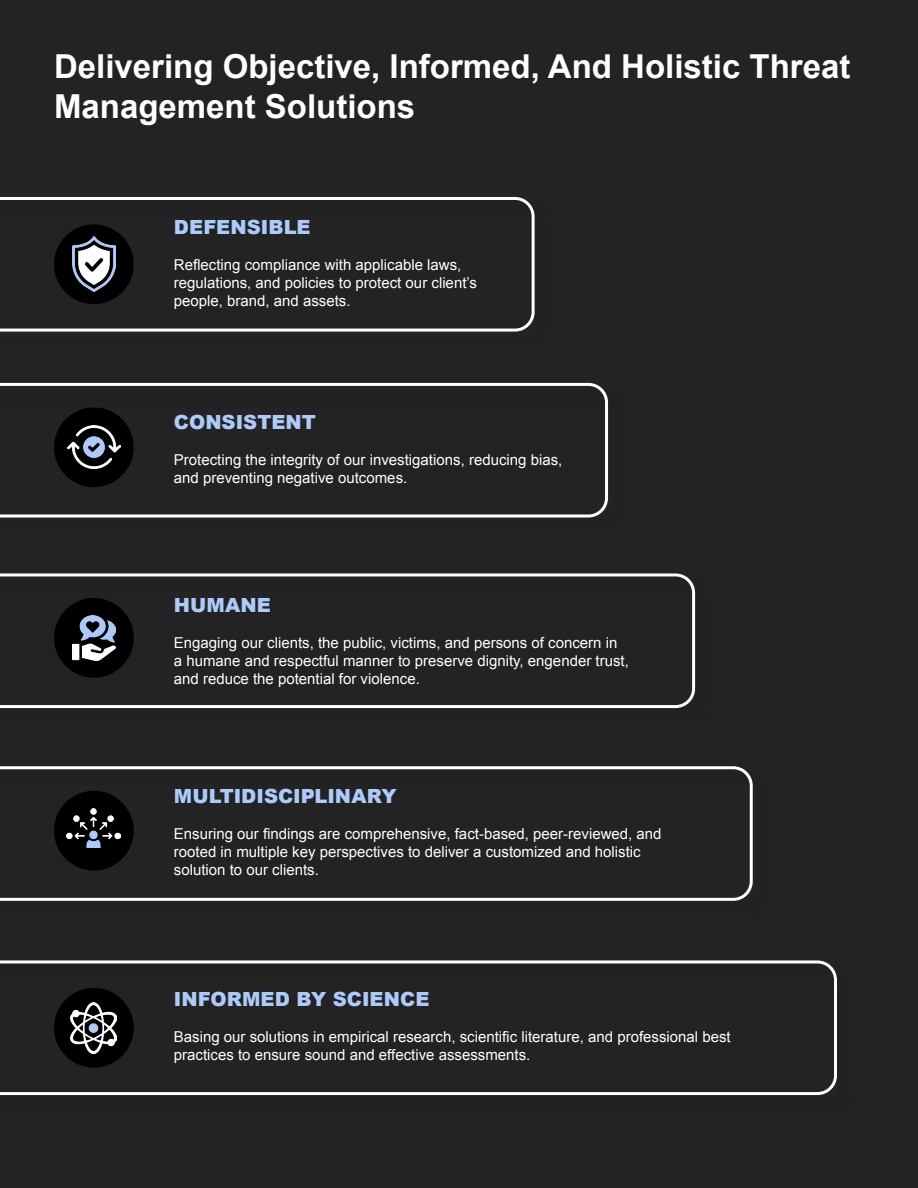
<style>
.page{position:relative;width:918px;height:1188px;background:#232323}
.page>*{position:absolute;margin:0;border:0;box-sizing:border-box;transform-origin:0 0}
.t1{font:700 33px/39.6px "Arial";color:#fff}
.t2{font:900 19.5px "Arial";color:#adcbfa}
.t3{font:15px/18px "Arial";color:#fff}
</style>
<div class="page">
<div style="left:345px;top:196px;width:8px;height:7px;background:#282828;border-radius:3px"></div>
<div style="left:198px;top:195px;width:8px;height:6px;background:#282828;border-radius:50%"></div>
<svg style="left:0;top:197px;width:535px;height:135px"></svg>
<svg style="left:0;top:383px;width:608px;height:135px"></svg>
<svg style="left:0;top:573px;width:695px;height:135px"></svg>
<svg style="left:0;top:766px;width:753px;height:135px"></svg>
<svg style="left:0;top:960px;width:837px;height:135px"></svg>
<div style="left:54px;top:224px;width:80px;height:80px;background:#000;border-radius:50%"></div>
<div style="left:54px;top:407px;width:80px;height:80px;background:#000;border-radius:50%"></div>
<div style="left:54px;top:598px;width:80px;height:80px;background:#000;border-radius:50%"></div>
<div style="left:54px;top:791px;width:80px;height:80px;background:#000;border-radius:50%"></div>
<div style="left:54px;top:988px;width:80px;height:80px;background:#000;border-radius:50%"></div>
<img style="left:72px;top:237px;width:43px;height:55px">
<img style="left:68px;top:426px;width:52px;height:43px">
<img style="left:72px;top:616px;width:43px;height:44px">
<img style="left:66px;top:808px;width:54px;height:39px">
<img style="left:71px;top:1002px;width:46px;height:51px">
<h1 class="t1" style="left:54px;top:48px;width:798px">Delivering Objective, Informed, And Holistic Threat<br>Management Solutions</h1>
<h2 class="t2" style="left:174px;top:213px;width:138px">DEFENSIBLE</h2>
<p class="t3" style="left:174px;top:256px;width:305px">Reflecting compliance with applicable laws, regulations, and policies to protect our client’s people, brand, and assets.</p>
<h2 class="t2" style="left:174px;top:408px;width:144px">CONSISTENT</h2>
<p class="t3" style="left:174px;top:451px;width:390px">Protecting the integrity of our investigations, reducing bias, and preventing negative outcomes.</p>
<h2 class="t2" style="left:174px;top:591px;width:99px">HUMANE</h2>
<p class="t3" style="left:174px;top:634px;width:456px">Engaging our clients, the public, victims, and persons of concern in a humane and respectful manner to preserve dignity, engender trust, and reduce the potential for violence.</p>
<h2 class="t2" style="left:174px;top:782px;width:224px">MULTIDISCIPLINARY</h2>
<p class="t3" style="left:174px;top:825px;width:489px">Ensuring our findings are comprehensive, fact-based, peer-reviewed, and rooted in multiple key perspectives to deliver a customized and holistic solution to our clients.</p>
<h2 class="t2" style="left:174px;top:985px;width:257px">INFORMED BY SCIENCE</h2>
<p class="t3" style="left:174px;top:1028px;width:558px">Basing our solutions in empirical research, scientific literature, and professional best practices to ensure sound and effective assessments.</p>
</div>
